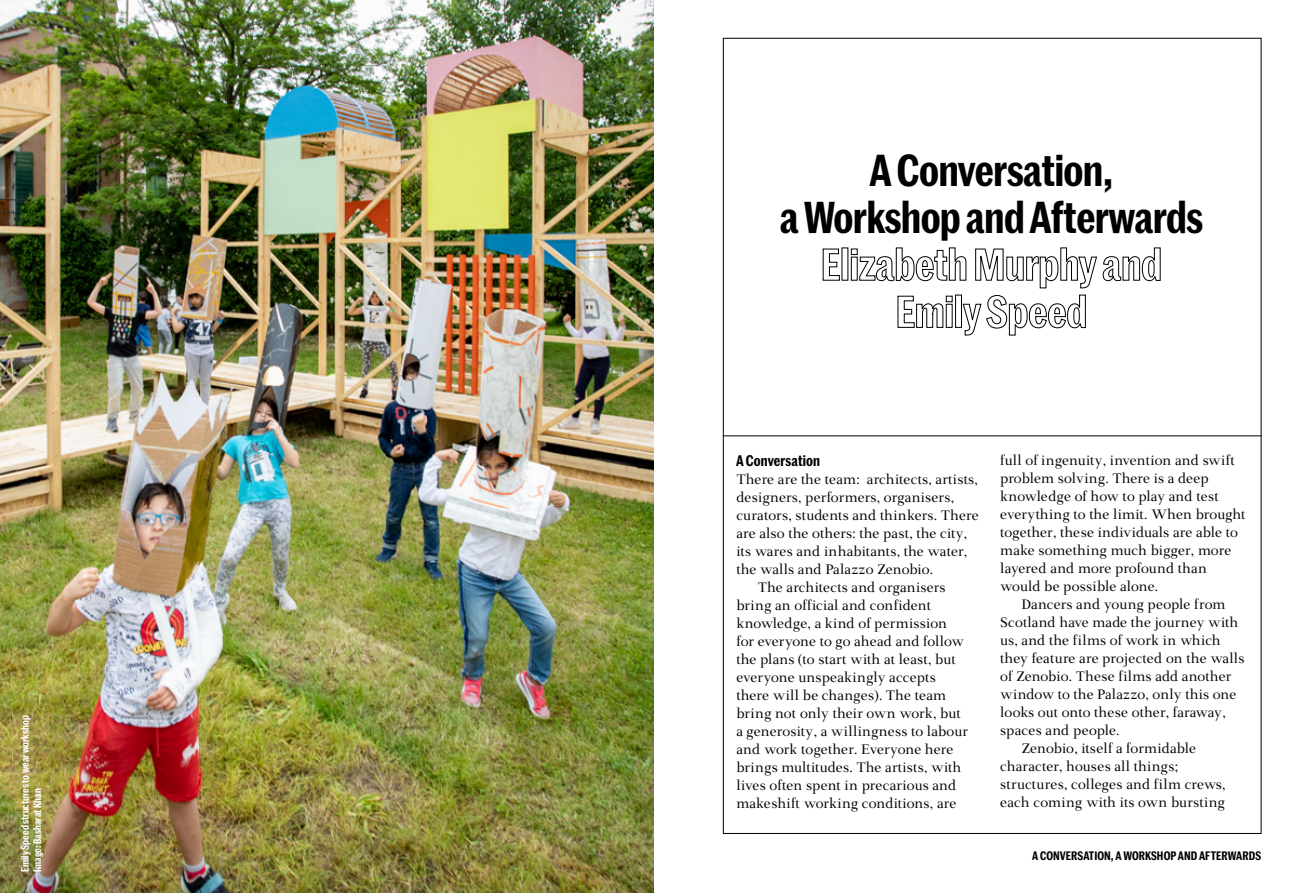
<style>
.page{position:relative;width:1302px;height:893px;background:#fff}
.page>*{position:absolute;margin:0;border:0;box-sizing:border-box;transform-origin:0 0}
.t1{font:600 43.5px/47.1px "Marr Sans Cond";letter-spacing:-.005em;color:#000;text-align:center}
.t2{font:500 15px/18px "Venice";letter-spacing:-.04em;color:#000}
.t3{font:600 15px "Marr Sans Cond";letter-spacing:.01em;color:#000}
.t4{font:600 12px "Marr Sans Cond";letter-spacing:.005em;color:#000}
.t5{font:600 10.5px/12px "Marr Sans Cond";color:#fff}
.s1{font-family:"Times";font-weight:400}
</style>
<div class="page">
<img style="left:0;top:0;width:653px;height:893px">
<hr style="left:722px;top:435px;width:539px;height:1px;background:#000">
<p class="t5" style="left:19px;top:871px;width:158px;rotate:-90deg">Emily Speed structures to wear workshop<br>Image: Basharat Khan</p>
<h1 class="t1" style="left:779px;top:144px;width:425px">A Conversation,<br>a Workshop and Afterwards<br>Elizabeth Murphy and<br>Emily Speed</h1>
<p class="t3" style="left:736px;top:450px;width:85px">A Conversation</p>
<p class="t2" style="left:736px;top:472px;width:244px">There are the team: architects, artists,</p>
<p class="t2" style="left:736px;top:490px;width:220px">designers, performers, organisers,</p>
<p class="t2" style="left:736px;top:508px;width:244px">curators, students and thinkers. There</p>
<p class="t2" style="left:736px;top:526px;width:233px">are also the others: the past, the city,</p>
<p class="t2" style="left:736px;top:544px;width:233px">its wares and inhabitants, the water,</p>
<p class="t2" style="left:736px;top:562px;width:199px">the walls and Palazzo Zenobio.</p>
<p class="t2" style="left:757px;top:580px;width:190px">The architects and organisers</p>
<p class="t2" style="left:736px;top:598px;width:197px">bring an official and confident</p>
<p class="t2" style="left:736px;top:616px;width:213px">knowledge, a kind of permission</p>
<p class="t2" style="left:736px;top:634px;width:229px">for everyone to go ahead and follow</p>
<p class="t2" style="left:736px;top:652px;width:222px">the plans <span class="s1">(</span>to start with at least, but</p>
<p class="t2" style="left:736px;top:670px;width:201px">everyone unspeakingly accepts</p>
<p class="t2" style="left:736px;top:688px;width:212px">there will be changes<span class="s1">)</span>. The team</p>
<p class="t2" style="left:736px;top:706px;width:226px">bring not only their own work, but</p>
<p class="t2" style="left:736px;top:724px;width:234px">a generosity, a willingness to labour</p>
<p class="t2" style="left:736px;top:742px;width:219px">and work together. Everyone here</p>
<p class="t2" style="left:736px;top:760px;width:227px">brings multitudes. The artists, with</p>
<p class="t2" style="left:736px;top:778px;width:222px">lives often spent in precarious and</p>
<p class="t2" style="left:736px;top:796px;width:222px">makeshift working conditions, are</p>
<p class="t2" style="left:999px;top:452px;width:248px">full of ingenuity, invention and swift problem solving. There is a deep knowledge of how to play and test everything to the limit. When brought together, these individuals are able to make something much bigger, more layered and more profound than would be possible alone.</p>
<p class="t2" style="left:1020px;top:596px;width:206px">Dancers and young people from</p>
<p class="t2" style="left:999px;top:614px;width:240px">Scotland have made the journey with</p>
<p class="t2" style="left:999px;top:632px;width:223px">us, and the films of work in which</p>
<p class="t2" style="left:999px;top:650px;width:246px">they feature are projected on the walls</p>
<p class="t2" style="left:999px;top:668px;width:233px">of Zenobio. These films add another</p>
<p class="t2" style="left:999px;top:686px;width:238px">window to the Palazzo, only this one</p>
<p class="t2" style="left:999px;top:704px;width:228px">looks out onto these other, faraway,</p>
<p class="t2" style="left:999px;top:722px;width:121px">spaces and people.</p>
<p class="t2" style="left:1020px;top:740px;width:177px">Zenobio, itself a formidable</p>
<p class="t2" style="left:999px;top:758px;width:180px">character, houses all things;</p>
<p class="t2" style="left:999px;top:776px;width:227px">structures, colleges and film crews,</p>
<p class="t2" style="left:999px;top:794px;width:227px">each coming with its own bursting</p>
<p class="t4" style="left:1032px;top:847px;width:230px">A CONVERSATION, A WORKSHOP AND AFTERWARDS</p>
</div>
